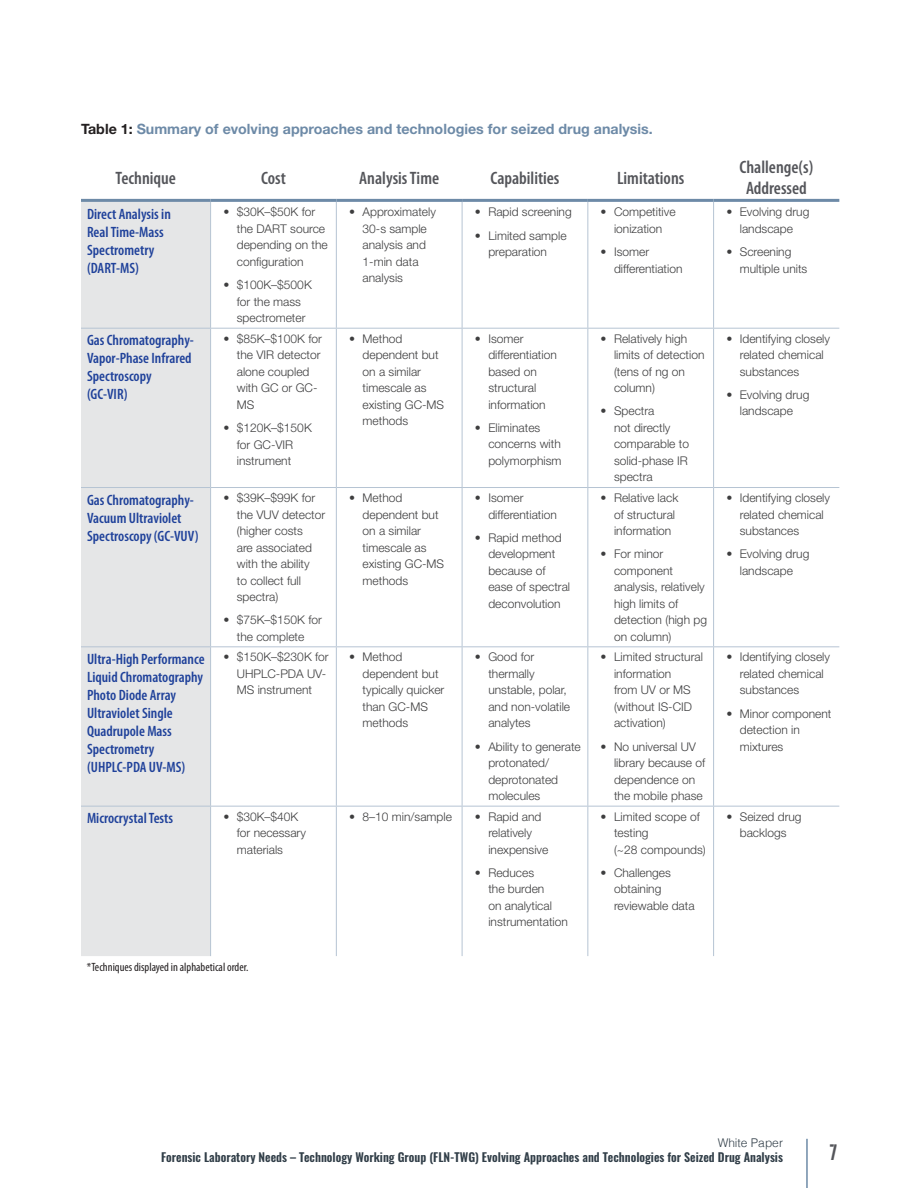
<style>
.page{position:relative;width:918px;height:1188px;background:#fff}
.page>*{position:absolute;margin:0;border:0;box-sizing:border-box;transform-origin:0 0}
.t1{font:600 condensed 18px/21px "Myriad Pro";color:#54555a;text-align:center}
.t2{font:700 18px "Oswald Stencil";color:#54555a}
.t3{font:600 condensed 15px/18px "Myriad Pro";color:#1f419a}
.t4{font:700 14.25px "Helvetica Neue LT Std";color:#6d8aa7}
.t5{font:300 12px/16.5px "Helvetica Neue LT Std";color:#3e3e3f}
.t6{font:600 12px "Oswald";color:#313e48}
.t7{font:condensed 12px "Myriad Pro";color:#231f20}
.t8{font:300 12px "Helvetica";color:#313e48}
.s1{color:#231f20}
</style>
<div class="page">
<hr style="left:806px;top:1139px;width:2px;height:49px;background:#6d8aa7">
<div style="left:81px;top:202px;width:129px;height:754px;background:#e5e6e7"></div>
<hr style="left:210px;top:202px;width:1px;height:126px;background:#b6c4d3">
<hr style="left:336px;top:202px;width:1px;height:126px;background:#b6c4d3">
<hr style="left:462px;top:202px;width:1px;height:126px;background:#b6c4d3">
<hr style="left:587px;top:202px;width:1px;height:126px;background:#b6c4d3">
<hr style="left:713px;top:202px;width:1px;height:126px;background:#b6c4d3">
<hr style="left:81px;top:328px;width:130px;height:1px;background:#b6c4d3">
<hr style="left:211px;top:328px;width:125px;height:1px;background:#b6c4d3">
<hr style="left:210px;top:329px;width:1px;height:158px;background:#b6c4d3">
<hr style="left:336px;top:328px;width:126px;height:1px;background:#b6c4d3">
<hr style="left:336px;top:329px;width:1px;height:158px;background:#b6c4d3">
<hr style="left:462px;top:328px;width:126px;height:1px;background:#b6c4d3">
<hr style="left:462px;top:329px;width:1px;height:158px;background:#b6c4d3">
<hr style="left:588px;top:328px;width:126px;height:1px;background:#b6c4d3">
<hr style="left:587px;top:329px;width:1px;height:158px;background:#b6c4d3">
<hr style="left:714px;top:328px;width:125px;height:1px;background:#b6c4d3">
<hr style="left:713px;top:329px;width:1px;height:158px;background:#b6c4d3">
<hr style="left:81px;top:487px;width:130px;height:1px;background:#b6c4d3">
<hr style="left:211px;top:487px;width:125px;height:1px;background:#b6c4d3">
<hr style="left:210px;top:488px;width:1px;height:158px;background:#b6c4d3">
<hr style="left:336px;top:487px;width:126px;height:1px;background:#b6c4d3">
<hr style="left:336px;top:488px;width:1px;height:158px;background:#b6c4d3">
<hr style="left:462px;top:487px;width:126px;height:1px;background:#b6c4d3">
<hr style="left:462px;top:488px;width:1px;height:158px;background:#b6c4d3">
<hr style="left:588px;top:487px;width:126px;height:1px;background:#b6c4d3">
<hr style="left:587px;top:488px;width:1px;height:158px;background:#b6c4d3">
<hr style="left:714px;top:487px;width:125px;height:1px;background:#b6c4d3">
<hr style="left:713px;top:488px;width:1px;height:158px;background:#b6c4d3">
<hr style="left:81px;top:646px;width:130px;height:1px;background:#b6c4d3">
<hr style="left:211px;top:646px;width:125px;height:1px;background:#b6c4d3">
<hr style="left:210px;top:647px;width:1px;height:159px;background:#b6c4d3">
<hr style="left:336px;top:646px;width:126px;height:1px;background:#b6c4d3">
<hr style="left:336px;top:647px;width:1px;height:159px;background:#b6c4d3">
<hr style="left:462px;top:646px;width:126px;height:1px;background:#b6c4d3">
<hr style="left:462px;top:647px;width:1px;height:159px;background:#b6c4d3">
<hr style="left:588px;top:646px;width:126px;height:1px;background:#b6c4d3">
<hr style="left:587px;top:647px;width:1px;height:159px;background:#b6c4d3">
<hr style="left:714px;top:646px;width:125px;height:1px;background:#b6c4d3">
<hr style="left:713px;top:647px;width:1px;height:159px;background:#b6c4d3">
<hr style="left:81px;top:806px;width:130px;height:1px;background:#b6c4d3">
<hr style="left:211px;top:806px;width:125px;height:1px;background:#b6c4d3">
<hr style="left:210px;top:807px;width:1px;height:149px;background:#b6c4d3">
<hr style="left:336px;top:806px;width:126px;height:1px;background:#b6c4d3">
<hr style="left:336px;top:807px;width:1px;height:149px;background:#b6c4d3">
<hr style="left:462px;top:806px;width:126px;height:1px;background:#b6c4d3">
<hr style="left:462px;top:807px;width:1px;height:149px;background:#b6c4d3">
<hr style="left:588px;top:806px;width:126px;height:1px;background:#b6c4d3">
<hr style="left:587px;top:807px;width:1px;height:149px;background:#b6c4d3">
<hr style="left:714px;top:806px;width:125px;height:1px;background:#b6c4d3">
<hr style="left:713px;top:807px;width:1px;height:149px;background:#b6c4d3">
<hr style="left:81px;top:199px;width:130px;height:3px;background:#6d8aa7">
<hr style="left:211px;top:199px;width:125px;height:3px;background:#6d8aa7">
<hr style="left:336px;top:199px;width:126px;height:3px;background:#6d8aa7">
<hr style="left:462px;top:199px;width:126px;height:3px;background:#6d8aa7">
<hr style="left:588px;top:199px;width:126px;height:3px;background:#6d8aa7">
<hr style="left:714px;top:199px;width:125px;height:3px;background:#6d8aa7">
<p class="t4" style="left:81px;top:120px;width:573px"><span class="s1">Table 1:</span> Summary of evolving approaches and technologies for seized drug analysis.</p>
<p class="t1" style="left:116px;top:168px;width:62px">Technique</p>
<p class="t1" style="left:261px;top:168px;width:26px">Cost</p>
<p class="t1" style="left:359px;top:168px;width:81px">Analysis Time</p>
<p class="t1" style="left:490px;top:168px;width:71px">Capabilities</p>
<p class="t1" style="left:617px;top:168px;width:69px">Limitations</p>
<p class="t1" style="left:740px;top:157px;width:75px">Challenge(s)<br>Addressed</p>
<p class="t3" style="left:87px;top:205px;width:85px">Direct Analysis in<br>Real Time-Mass<br>Spectrometry (DART-MS)</p>
<p class="t5" style="left:237px;top:204px;width:92px;text-indent:-14px">• $30K–$50K for the DART source depending on the configuration</p>
<p class="t5" style="left:237px;top:276px;width:76px;text-indent:-14px">• $100K–$500K for the mass spectrometer</p>
<p class="t5" style="left:601px;top:204px;width:77px;text-align:center">• Competitive ionization</p>
<p class="t5" style="left:614px;top:243px;width:70px;text-indent:-14px">• Isomer differentiation</p>
<p class="t5" style="left:726px;top:204px;width:85px;text-align:center">• Evolving drug landscape</p>
<p class="t5" style="left:740px;top:243px;width:69px;text-indent:-14px">• Screening multiple units</p>
<p class="t5" style="left:363px;top:204px;width:75px;text-indent:-14px">• Approximately<br>30-s sample analysis and<br>1-min data analysis</p>
<p class="t5" style="left:475px;top:204px;width:98px">• Rapid screening</p>
<p class="t5" style="left:475px;top:227px;width:93px;text-align:center">• Limited sample preparation</p>
<p class="t3" style="left:87px;top:332px;width:108px">Gas Chromatography-<br>Vapor-Phase Infrared<br>Spectroscopy (GC-VIR)</p>
<p class="t5" style="left:237px;top:330px;width:87px;text-indent:-14px">• $85K–$100K for the VIR detector alone coupled with GC or GC-<br>MS</p>
<p class="t5" style="left:223px;top:419px;width:90px;text-align:center">• $120K–$150K for GC-VIR instrument</p>
<p class="t3" style="left:87px;top:491px;width:113px">Gas Chromatography-<br>Vacuum Ultraviolet<br>Spectroscopy (GC-VUV)</p>
<p class="t5" style="left:237px;top:489px;width:90px;text-indent:-14px">• $39K–$99K for the VUV detector (higher costs<br>are associated with the ability<br>to collect full spectra)</p>
<p class="t5" style="left:223px;top:612px;width:100px;text-align:center">• $75K–$150K for the complete</p>
<p class="t5" style="left:363px;top:330px;width:83px;text-indent:-14px">• Method dependent but on a similar timescale as existing GC-MS methods</p>
<p class="t5" style="left:488px;top:330px;width:70px;text-indent:-14px">• Isomer differentiation based on structural information</p>
<p class="t5" style="left:488px;top:419px;width:75px;text-indent:-14px">• Eliminates concerns with polymorphism</p>
<p class="t5" style="left:363px;top:489px;width:83px;text-indent:-14px">• Method dependent but on a similar timescale as existing GC-MS methods</p>
<p class="t5" style="left:488px;top:489px;width:70px;text-indent:-14px">• Isomer differentiation</p>
<p class="t5" style="left:488px;top:529px;width:83px;text-indent:-14px">• Rapid method development because of ease of spectral deconvolution</p>
<p class="t3" style="left:87px;top:650px;width:119px">Ultra-High Performance<br>Liquid Chromatography<br>Photo Diode Array<br>Ultraviolet Single<br>Quadrupole Mass<br>Spectrometry (UHPLC-PDA UV-MS)</p>
<p class="t5" style="left:237px;top:649px;width:93px;text-indent:-14px">• $150K–$230K for<br>UHPLC-PDA UV-<br>MS instrument</p>
<p class="t5" style="left:363px;top:649px;width:83px;text-indent:-14px">• Method dependent but typically quicker than GC-MS methods</p>
<p class="t5" style="left:488px;top:649px;width:83px;text-indent:-14px">• Good for thermally unstable, polar, and non-volatile analytes</p>
<p class="t5" style="left:488px;top:738px;width:94px;text-indent:-14px">• Ability to generate protonated/ deprotonated molecules</p>
<p class="t3" style="left:87px;top:810px;width:88px">Microcrystal Tests</p>
<p class="t5" style="left:237px;top:808px;width:71px;text-indent:-14px">• $30K–$40K for necessary materials</p>
<p class="t5" style="left:349px;top:808px;width:104px">• 8–10 min/sample</p>
<p class="t5" style="left:488px;top:808px;width:61px;text-indent:-14px">• Rapid and relatively inexpensive</p>
<p class="t5" style="left:488px;top:864px;width:81px;text-indent:-14px">• Reduces<br>the burden<br>on analytical instrumentation</p>
<p class="t7" style="left:87px;top:961px;width:163px">*Techniques displayed in alphabetical order.</p>
<p class="t5" style="left:614px;top:330px;width:92px;text-indent:-14px">• Relatively high limits of detection (tens of ng on column)</p>
<p class="t5" style="left:614px;top:403px;width:76px;text-indent:-14px">• Spectra<br>not directly comparable to solid-phase IR spectra</p>
<p class="t5" style="left:614px;top:489px;width:66px;text-indent:-14px">• Relative lack of structural information</p>
<p class="t5" style="left:614px;top:546px;width:94px;text-indent:-14px">• For minor component analysis, relatively high limits of detection (high pg on column)</p>
<p class="t5" style="left:614px;top:649px;width:90px;text-indent:-14px">• Limited structural information<br>from UV or MS (without IS-CID activation)</p>
<p class="t5" style="left:614px;top:738px;width:93px;text-indent:-14px">• No universal UV library because of dependence on the mobile phase</p>
<p class="t5" style="left:614px;top:808px;width:93px;text-indent:-14px">• Limited scope of testing<br>(~28 compounds)</p>
<p class="t5" style="left:614px;top:864px;width:82px;text-indent:-14px">• Challenges obtaining reviewable data</p>
<p class="t5" style="left:740px;top:330px;width:92px;text-indent:-14px">• Identifying closely related chemical substances</p>
<p class="t5" style="left:726px;top:386px;width:85px;text-align:center">• Evolving drug landscape</p>
<p class="t5" style="left:740px;top:489px;width:92px;text-indent:-14px">• Identifying closely related chemical substances</p>
<p class="t5" style="left:726px;top:546px;width:85px;text-align:center">• Evolving drug landscape</p>
<p class="t5" style="left:740px;top:649px;width:92px;text-indent:-14px">• Identifying closely related chemical substances</p>
<p class="t5" style="left:740px;top:705px;width:93px;text-indent:-14px">• Minor component detection in mixtures</p>
<p class="t5" style="left:726px;top:808px;width:77px;text-align:center">• Seized drug backlogs</p>
<p class="t8" style="left:718px;top:1133px;width:67px">White Paper</p>
<p class="t6" style="left:161px;top:1149px;width:623px">Forensic Laboratory Needs – Technology Working Group (FLN-TWG) Evolving Approaches and Technologies for Seized Drug Analysis</p>
<h1 class="t2" style="left:830px;top:1139px;width:9px">7</h1>
</div>
